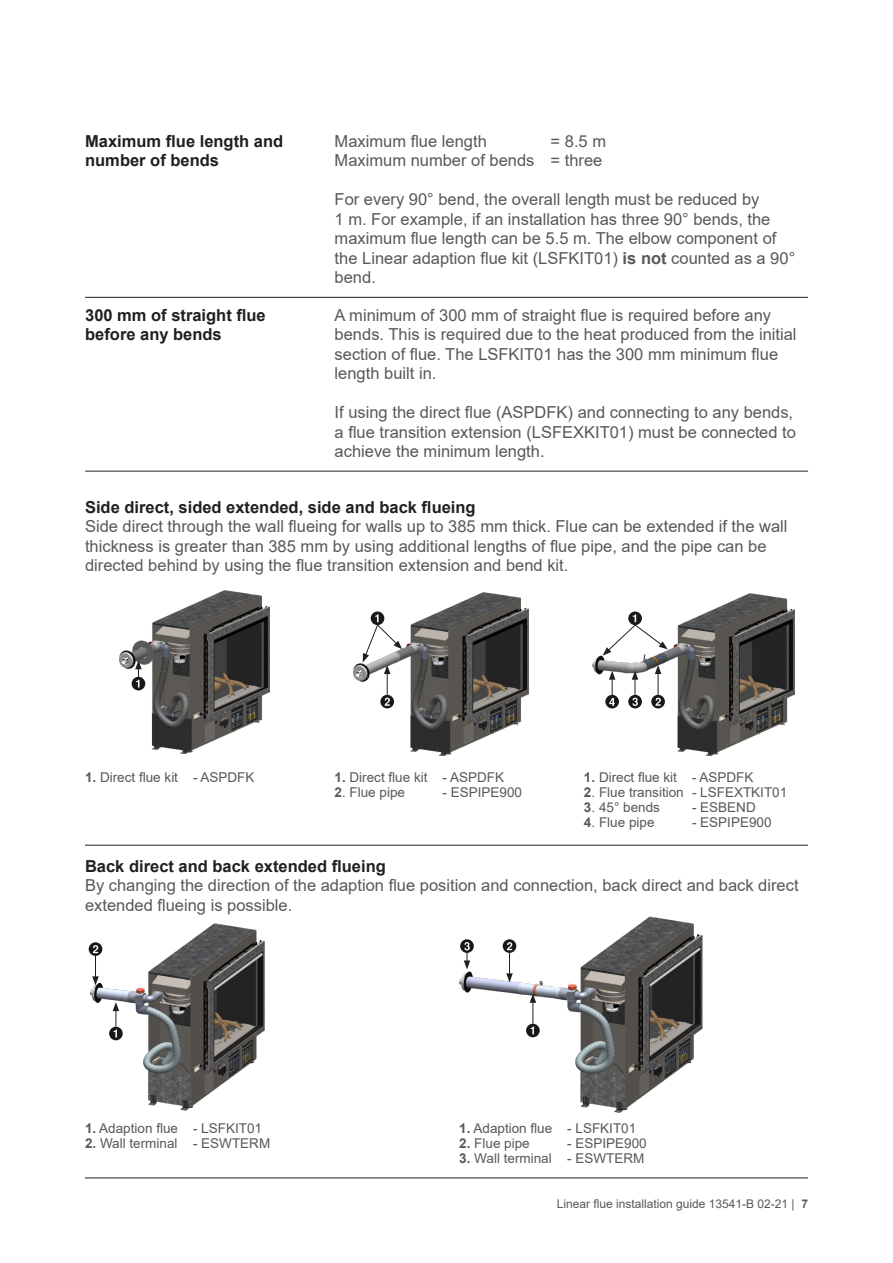
<style>
.page{position:relative;width:893px;height:1263px;background:#fff}
.page>*{position:absolute;margin:0;border:0;box-sizing:border-box;transform-origin:0 0}
.t1{font:16.5px/19.5px "Arial";color:#57585a}
.t2{font:700 16.5px/19.5px "Arial";color:#231f20}
.t3{font:13.5px "Arial";color:#57585a}
.t4{font:12px "Arial";color:#57585a}
.s1{font-weight:700}
</style>
<div class="page">
<img style="left:119px;top:591px;width:150px;height:163px">
<img style="left:354px;top:592px;width:174px;height:163px">
<img style="left:593px;top:594px;width:201px;height:161px">
<svg style="left:132px;top:660px;width:13px;height:30px"></svg>
<svg style="left:363px;top:611px;width:39px;height:97px"></svg>
<svg style="left:603px;top:611px;width:65px;height:45px"></svg>
<svg style="left:651px;top:665px;width:14px;height:43px"></svg>
<svg style="left:628px;top:671px;width:14px;height:37px"></svg>
<svg style="left:605px;top:671px;width:14px;height:37px"></svg>
<hr style="left:85px;top:845px;width:723px;height:1px;background:#231f20">
<hr style="left:85px;top:1178px;width:723px;height:1px;background:#231f20">
<img style="left:90px;top:924px;width:175px;height:187px">
<svg style="left:109px;top:1002px;width:14px;height:38px"></svg>
<svg style="left:89px;top:942px;width:13px;height:43px"></svg>
<img style="left:459px;top:916px;width:243px;height:196px">
<svg style="left:526px;top:994px;width:14px;height:43px"></svg>
<svg style="left:503px;top:939px;width:13px;height:43px"></svg>
<svg style="left:460px;top:939px;width:14px;height:30px"></svg>
<hr style="left:85px;top:297px;width:723px;height:1px;background:#231f20">
<hr style="left:85px;top:471px;width:723px;height:1px;background:#231f20">
<p class="t2" style="left:85px;top:131px;width:200px">Maximum flue length and number of bends</p>
<p class="t1" style="left:335px;top:131px;width:154px">Maximum flue length</p>
<p class="t1" style="left:551px;top:131px;width:57px">= 8.5 m</p>
<p class="t1" style="left:335px;top:151px;width:269px">Maximum number of bends = three</p>
<p class="t1" style="left:335px;top:190px;width:462px">For every 90° bend, the overall length must be reduced by<br>1 m. For example, if an installation has three 90° bends, the maximum flue length can be 5.5 m. The elbow component of the Linear adaption flue kit (LSFKIT01) <span class="s1">is not</span> counted as a 90° bend.</p>
<p class="t2" style="left:85px;top:305px;width:182px">300 mm of straight flue before any bends</p>
<p class="t1" style="left:335px;top:305px;width:463px">A minimum of 300 mm of straight flue is required before any bends. This is required due to the heat produced from the initial section of flue. The LSFKIT01 has the 300 mm minimum flue length built in.</p>
<p class="t1" style="left:335px;top:402px;width:463px">If using the direct flue (ASPDFK) and connecting to any bends, a flue transition extension (LSFEXKIT01) must be connected to achieve the minimum length.</p>
<p class="t2" style="left:85px;top:497px;width:392px">Side direct, sided extended, side and back flueing</p>
<p class="t1" style="left:85px;top:517px;width:704px">Side direct through the wall flueing for walls up to 385 mm thick. Flue can be extended if the wall thickness is greater than 385 mm by using additional lengths of flue pipe, and the pipe can be directed behind by using the flue transition extension and bend kit.</p>
<p class="t3" style="left:85px;top:768px;width:171px"><span class="s1">1.</span> Direct flue kit - ASPDFK</p>
<p class="t3" style="left:334px;top:768px;width:171px"><span class="s1">1.</span> Direct flue kit - ASPDFK</p>
<p class="t3" style="left:334px;top:783px;width:72px"><span class="s1">2</span>. Flue pipe</p>
<p class="t3" style="left:442px;top:783px;width:81px">- ESPIPE900</p>
<p class="t3" style="left:584px;top:768px;width:171px"><span class="s1">1.</span> Direct flue kit - ASPDFK</p>
<p class="t3" style="left:584px;top:783px;width:205px"><span class="s1">2</span>. Flue transition - LSFEXTKIT01</p>
<p class="t3" style="left:584px;top:798px;width:77px"><span class="s1">3</span>. 45° bends</p>
<p class="t3" style="left:692px;top:798px;width:65px">- ESBEND</p>
<p class="t3" style="left:584px;top:813px;width:72px"><span class="s1">4</span>. Flue pipe</p>
<p class="t3" style="left:692px;top:813px;width:81px">- ESPIPE900</p>
<p class="t2" style="left:85px;top:856px;width:302px">Back direct and back extended flueing</p>
<p class="t1" style="left:85px;top:876px;width:715px">By changing the direction of the adaption flue position and connection, back direct and back direct extended flueing is possible.</p>
<p class="t3" style="left:85px;top:1118px;width:179px"><span class="s1">1.</span> Adaption flue - LSFKIT01</p>
<p class="t3" style="left:85px;top:1133px;width:187px"><span class="s1">2.</span> Wall terminal - ESWTERM</p>
<p class="t3" style="left:459px;top:1118px;width:179px"><span class="s1">1.</span> Adaption flue - LSFKIT01</p>
<p class="t3" style="left:459px;top:1133px;width:72px"><span class="s1">2.</span> Flue pipe</p>
<p class="t3" style="left:567px;top:1133px;width:81px">- ESPIPE900</p>
<p class="t3" style="left:459px;top:1148px;width:187px"><span class="s1">3.</span> Wall terminal - ESWTERM</p>
<p class="t4" style="left:557px;top:1195px;width:253px">Linear flue installation guide 13541-B 02-21 | <span class="s1">7</span></p>
</div>
